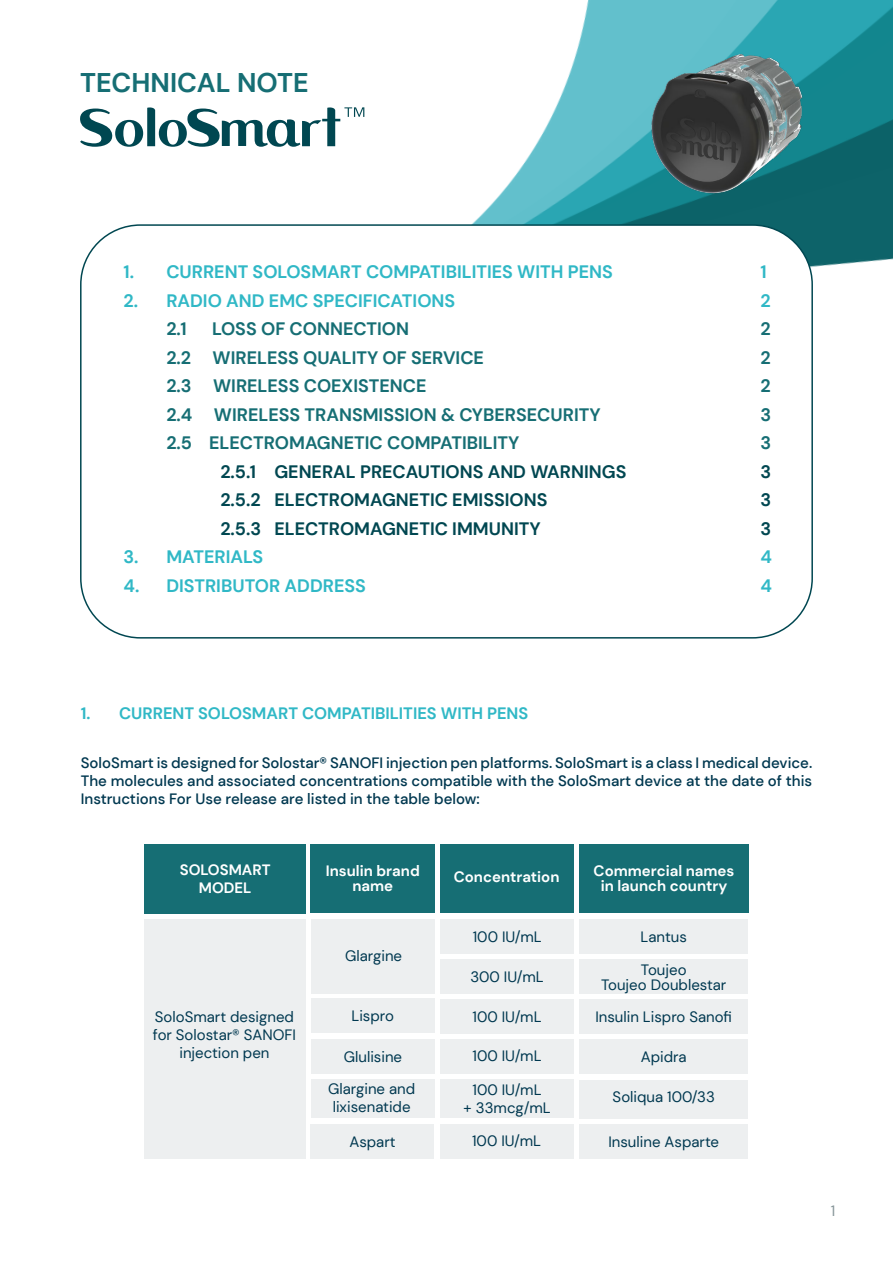
<style>
.page{position:relative;width:893px;height:1263px;background:#fff}
.page>*{position:absolute;margin:0;border:0;box-sizing:border-box;transform-origin:0 0}
.t1{font:700 27px "DM Sans";color:#166e74}
.t2{font:700 18px "DM Sans";color:#166e74}
.t3{font:700 18px "DM Sans";color:#30b8c6}
.t4{font:700 18px "DM Sans";color:#004751}
.t5{font:700 16.5px "DM Sans";color:#30b8c6}
.t6{font:15px/18px "DM Sans";color:#003850;text-align:center}
.t7{font:500 15px/18px "DM Sans";color:#003850;text-align:justify}
.t8{font:700 15px/15px "DM Sans";color:#fff;text-align:center}
.t9{font:15px "DM Sans";color:#879699}
</style>
<div class="page">
<img style="left:364px;top:0;width:529px;height:276px">
<div style="left:81px;top:225px;width:731px;height:413px;background:#fff;border-radius:60px"></div>
<svg style="left:80px;top:107px;width:284px;height:40px"></svg>
<img style="left:642px;top:37px;width:198px;height:180px">
<div style="left:145px;top:844px;width:161px;height:69px;background:#166e74"></div>
<div style="left:440px;top:844px;width:134px;height:69px;background:#166e74"></div>
<div style="left:310px;top:844px;width:125px;height:69px;background:#166e74"></div>
<div style="left:579px;top:844px;width:169px;height:69px;background:#166e74"></div>
<div style="left:145px;top:919px;width:161px;height:239px;background:#edeff0"></div>
<div style="left:440px;top:919px;width:134px;height:34px;background:#edeff0"></div>
<div style="left:311px;top:919px;width:123px;height:74px;background:#edeff0"></div>
<div style="left:440px;top:959px;width:134px;height:35px;background:#edeff0"></div>
<div style="left:311px;top:999px;width:123px;height:34px;background:#edeff0"></div>
<div style="left:579px;top:1000px;width:169px;height:34px;background:#edeff0"></div>
<div style="left:440px;top:999px;width:134px;height:34px;background:#edeff0"></div>
<div style="left:311px;top:1039px;width:123px;height:34px;background:#edeff0"></div>
<div style="left:579px;top:1040px;width:169px;height:34px;background:#edeff0"></div>
<div style="left:440px;top:1039px;width:134px;height:35px;background:#edeff0"></div>
<div style="left:311px;top:1079px;width:123px;height:39px;background:#edeff0"></div>
<div style="left:579px;top:1080px;width:169px;height:38px;background:#edeff0"></div>
<div style="left:440px;top:1079px;width:134px;height:39px;background:#edeff0"></div>
<div style="left:579px;top:920px;width:169px;height:34px;background:#edeff0"></div>
<div style="left:579px;top:960px;width:169px;height:34px;background:#edeff0"></div>
<div style="left:310px;top:1124px;width:124px;height:34px;background:#edeff0"></div>
<div style="left:579px;top:1125px;width:169px;height:34px;background:#edeff0"></div>
<div style="left:440px;top:1124px;width:133px;height:34px;background:#edeff0"></div>
<h1 class="t1" style="left:80px;top:66px;width:230px">TECHNICAL NOTE</h1>
<p class="t3" style="left:124px;top:261px;width:491px">1. CURRENT SOLOSMART COMPATIBILITIES WITH PENS</p>
<p class="t3" style="left:760px;top:261px;width:8px">1</p>
<p class="t3" style="left:124px;top:289px;width:333px">2. RADIO AND EMC SPECIFICATIONS</p>
<p class="t3" style="left:760px;top:289px;width:12px">2</p>
<p class="t2" style="left:166px;top:318px;width:22px">2.1</p>
<p class="t2" style="left:212px;top:318px;width:198px">LOSS OF CONNECTION</p>
<p class="t2" style="left:760px;top:318px;width:12px">2</p>
<p class="t2" style="left:166px;top:346px;width:319px">2.2 WIRELESS QUALITY OF SERVICE</p>
<p class="t2" style="left:760px;top:346px;width:12px">2</p>
<p class="t2" style="left:166px;top:375px;width:262px">2.3 WIRELESS COEXISTENCE</p>
<p class="t2" style="left:760px;top:375px;width:12px">2</p>
<p class="t2" style="left:166px;top:403px;width:436px">2.4 WIRELESS TRANSMISSION &amp; CYBERSECURITY</p>
<p class="t2" style="left:760px;top:403px;width:12px">3</p>
<p class="t2" style="left:166px;top:432px;width:355px">2.5 ELECTROMAGNETIC COMPATIBILITY</p>
<p class="t2" style="left:760px;top:432px;width:12px">3</p>
<p class="t4" style="left:220px;top:460px;width:408px">2.5.1 GENERAL PRECAUTIONS AND WARNINGS</p>
<p class="t4" style="left:760px;top:460px;width:12px">3</p>
<p class="t4" style="left:220px;top:489px;width:329px">2.5.2 ELECTROMAGNETIC EMISSIONS</p>
<p class="t4" style="left:760px;top:489px;width:12px">3</p>
<p class="t4" style="left:220px;top:517px;width:322px">2.5.3 ELECTROMAGNETIC IMMUNITY</p>
<p class="t4" style="left:760px;top:517px;width:12px">3</p>
<p class="t3" style="left:124px;top:546px;width:141px">3. MATERIALS</p>
<p class="t3" style="left:760px;top:546px;width:13px">4</p>
<p class="t3" style="left:124px;top:574px;width:244px">4. DISTRIBUTOR ADDRESS</p>
<p class="t3" style="left:760px;top:574px;width:13px">4</p>
<p class="t5" style="left:81px;top:703px;width:449px">1. CURRENT SOLOSMART COMPATIBILITIES WITH PENS</p>
<p class="t7" style="left:81px;top:754px;width:733px">SoloSmart is designed for Solostar® SANOFI injection pen platforms. SoloSmart is a class I medical device.<br>The molecules and associated concentrations compatible with the SoloSmart device at the date of this Instructions For Use release are listed in the table below:</p>
<p class="t8" style="left:180px;top:861px;width:92px;line-height:18px">SOLOSMART<br>MODEL</p>
<p class="t8" style="left:454px;top:869px;width:107px">Concentration</p>
<p class="t8" style="left:326px;top:863px;width:95px">Insulin brand name</p>
<p class="t8" style="left:594px;top:863px;width:142px">Commercial names in launch country</p>
<p class="t6" style="left:153px;top:1007px;width:145px">SoloSmart designed for Solostar® SANOFI injection pen</p>
<p class="t6" style="left:345px;top:946px;width:59px">Glargine</p>
<p class="t6" style="left:351px;top:1007px;width:44px">Lispro</p>
<p class="t6" style="left:344px;top:1048px;width:60px">Glulisine</p>
<p class="t6" style="left:328px;top:1080px;width:89px">Glargine and lixisenatide</p>
<p class="t6" style="left:473px;top:928px;width:71px">100 IU/mL</p>
<p class="t6" style="left:470px;top:968px;width:75px">300 IU/mL</p>
<p class="t6" style="left:472px;top:1007px;width:71px">100 IU/mL</p>
<p class="t6" style="left:472px;top:1047px;width:71px">100 IU/mL</p>
<p class="t6" style="left:463px;top:1080px;width:89px">100 IU/mL<br>+ 33mcg/mL</p>
<p class="t6" style="left:640px;top:921px;width:48px;line-height:32.4px;text-align:left">Lantus<br>Toujeo</p>
<p class="t6" style="left:601px;top:975px;width:127px">Toujeo Doublestar</p>
<p class="t6" style="left:640px;top:932px;width:48px">Lantus</p>
<p class="t6" style="left:595px;top:1008px;width:138px">Insulin Lispro Sanofi</p>
<p class="t6" style="left:641px;top:1047px;width:47px">Apidra</p>
<p class="t6" style="left:613px;top:1087px;width:104px">Soliqua 100/33</p>
<p class="t6" style="left:349px;top:1133px;width:48px">Aspart</p>
<p class="t6" style="left:472px;top:1132px;width:71px">100 IU/mL</p>
<p class="t6" style="left:608px;top:1132px;width:112px">Insuline Asparte</p>
<p class="t9" style="left:831px;top:1201px;width:6px">1</p>
</div>
